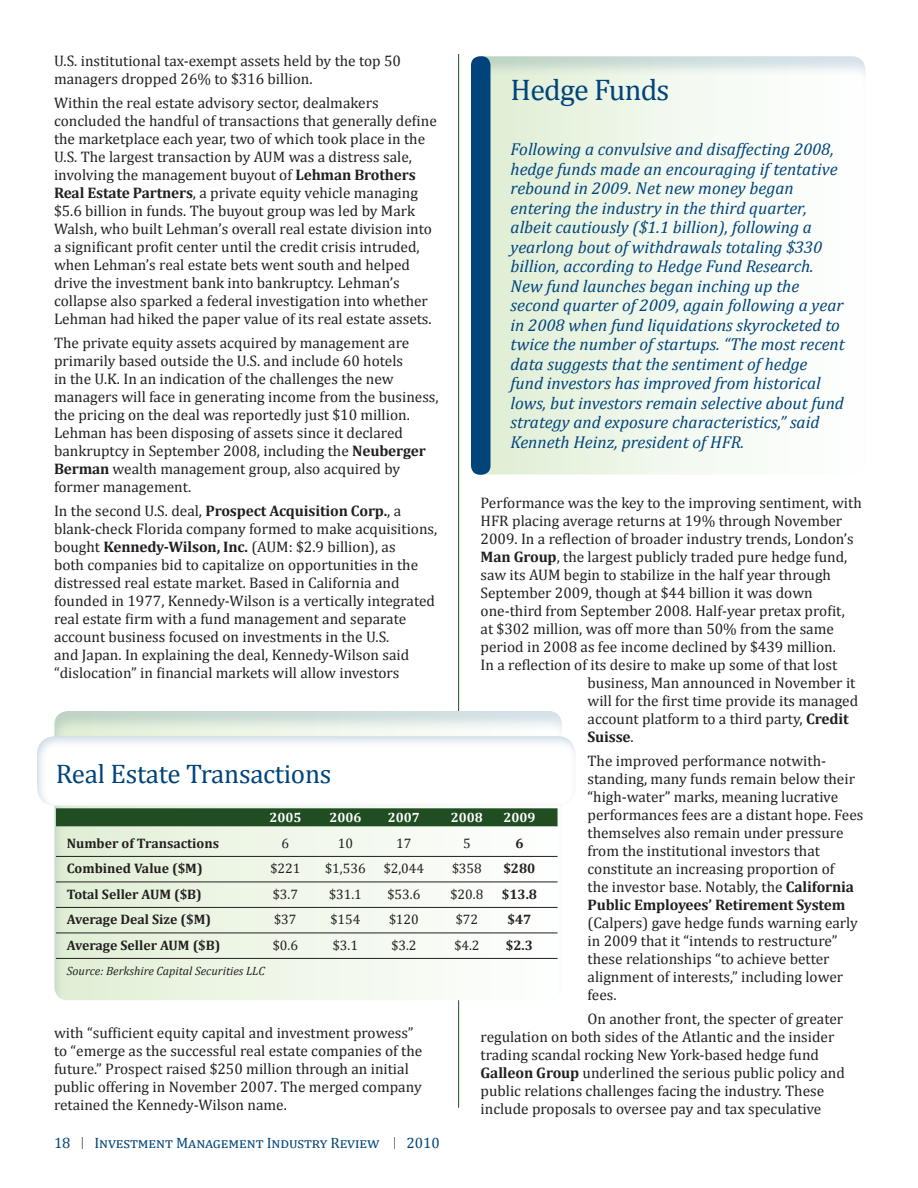
<style>
.page{position:relative;width:918px;height:1188px;background:#fff}
.page>*{position:absolute;margin:0;border:0;box-sizing:border-box;transform-origin:0 0}
.sm_caps_2{font:30px "Cambria";letter-spacing:-.025em;color:#00447b}
.chart_title{font:27px "Cambria";letter-spacing:-.01em;color:#00447b}
.opening_paragraph{font:italic 17.25px/19.5px "Cambria";color:#00447b}
.texty{font:15.3px/18px "Cambria";color:#231f20}
.texty-2{font:700 15.3px "Cambria";letter-spacing:-.01em;color:#231f20}
.folio{font:15px "Cambria";letter-spacing:-.005em;color:#00447b}
.chart_text{font:700 13.8px "Cambria";color:#231f20}
.chart_text-2{font:13.8px "Cambria";color:#231f20}
.chart_text_line1{font:700 13.8px "Cambria";color:#231f20}
.chart_text_line1-2{font:13.8px "Cambria";color:#231f20}
.chart_titledate{font:700 13.5px "Cambria";color:#fff}
.chart_text_source{font:italic 12px "Cambria";color:#231f20}
.s1{font-weight:700}
.s2{font-weight:400}
.s3{font-family:"Optima";font-size:12px;color:#231f20}
</style>
<div class="page">
<div style="left:468px;top:56px;width:398px;height:420px;background:#00447b;opacity:.16"></div>
<div style="left:471px;top:56px;width:19px;height:419px;background:#00447b;border-radius:9px"></div>
<hr style="left:458px;top:54px;width:1px;height:1054px;background:#214d22">
<div style="left:52px;top:710px;width:511px;height:293px;background:#00447b;opacity:.16"></div>
<div style="left:35px;top:735px;width:541px;height:74px;background:#00447b;opacity:.23"></div>
<div style="left:56px;top:808px;width:502px;height:18px;background:#214d22"></div>
<hr style="left:56px;top:856px;width:502px;height:1px;background:#231f20">
<hr style="left:56px;top:882px;width:502px;height:1px;background:#231f20">
<hr style="left:56px;top:907px;width:502px;height:1px;background:#231f20">
<hr style="left:56px;top:933px;width:502px;height:1px;background:#231f20">
<hr style="left:56px;top:958px;width:502px;height:1px;background:#231f20">
<p class="texty" style="left:54px;top:52px;width:349px">U.S. institutional tax-exempt assets held by the top 50 managers dropped 26% to $316 billion.</p>
<p class="texty" style="left:54px;top:94px;width:384px">Within the real estate advisory sector, dealmakers concluded the handful of transactions that generally define the marketplace each year, two of which took place in the U.S. The largest transaction by AUM was a distress sale, involving the management buyout of <span class="s1">Lehman Brothers Real Estate Partners</span>, a private equity vehicle managing $5.6 billion in funds. The buyout group was led by Mark Walsh, who built Lehman’s overall real estate division into a significant profit center until the credit crisis intruded, when Lehman’s real estate bets went south and helped drive the investment bank into bankruptcy. Lehman’s collapse also sparked a federal investigation into whether Lehman had hiked the paper value of its real estate assets.</p>
<p class="texty" style="left:54px;top:334px;width:386px">The private equity assets acquired by management are primarily based outside the U.S. and include 60 hotels<br>in the U.K. In an indication of the challenges the new managers will face in generating income from the business, the pricing on the deal was reportedly just $10 million.<br>Lehman has been disposing of assets since it declared bankruptcy in September 2008, including the <span class="s1">Neuberger Berman</span> wealth management group, also acquired by former management.</p>
<p class="texty" style="left:54px;top:501px;width:385px">In the second U.S. deal, <span class="s1">Prospect Acquisition Corp.</span>, a blank-check Florida company formed to make acquisitions, bought <span class="s1">Kennedy-Wilson, Inc.</span> (AUM: $2.9 billion), as<br>both companies bid to capitalize on opportunities in the distressed real estate market. Based in California and founded in 1977, Kennedy-Wilson is a vertically integrated real estate firm with a fund management and separate account business focused on investments in the U.S.<br>and Japan. In explaining the deal, Kennedy-Wilson said “dislocation” in financial markets will allow investors</p>
<p class="sm_caps_2" style="left:511px;top:72px;width:160px">Hedge Funds</p>
<p class="opening_paragraph" style="left:511px;top:139px;width:336px">Following a convulsive and disaffecting 2008, hedge funds made an encouraging if tentative rebound in 2009. Net new money began entering the industry in the third quarter, albeit cautiously ($1.1 billion), following a yearlong bout of withdrawals totaling $330 billion, according to Hedge Fund Research.<br>New fund launches began inching up the second quarter of 2009, again following a year in 2008 when fund liquidations skyrocketed to twice the number of startups. “The most recent data suggests that the sentiment of hedge<br>fund investors has improved from historical lows, but investors remain selective about fund strategy and exposure characteristics,” said Kenneth Heinz, president of HFR.</p>
<p class="texty" style="left:481px;top:494px;width:383px">Performance was the key to the improving sentiment, with</p>
<p class="texty" style="left:481px;top:512px;width:363px">HFR placing average returns at 19% through November</p>
<p class="texty" style="left:481px;top:530px;width:375px">2009. In a reflection of broader industry trends, London’s</p>
<p class="texty" style="left:481px;top:548px;width:368px"><span class="s1">Man Group</span>, the largest publicly traded pure hedge fund,</p>
<p class="texty" style="left:481px;top:566px;width:352px">saw its AUM begin to stabilize in the half year through</p>
<p class="texty" style="left:481px;top:584px;width:334px">September 2009, though at $44 billion it was down</p>
<p class="texty" style="left:481px;top:602px;width:366px">one-third from September 2008. Half-year pretax profit,</p>
<p class="texty" style="left:481px;top:620px;width:355px">at $302 million, was off more than 50% from the same</p>
<p class="texty" style="left:481px;top:637px;width:357px">period in 2008 as fee income declined by $439 million.</p>
<p class="texty" style="left:481px;top:655px;width:358px">In a reflection of its desire to make up some of that lost</p>
<p class="texty" style="left:588px;top:673px;width:269px">business, Man announced in November it</p>
<p class="texty" style="left:588px;top:691px;width:272px">will for the first time provide its managed</p>
<p class="texty" style="left:588px;top:709px;width:263px">account platform to a third party, <span class="s1">Credit</span></p>
<p class="texty-2" style="left:588px;top:727px;width:48px">Suisse<span class="s2">.</span></p>
<p class="texty" style="left:588px;top:751px;width:277px">The improved performance notwith&shy;standing, many funds remain below their “high-water” marks, meaning lucrative performances fees are a distant hope. Fees themselves also remain under pressure from the institutional investors that constitute an increasing proportion of<br>the investor base. Notably, the <span class="s1">California Public Employees’ Retirement System </span>(Calpers) gave hedge funds warning early in 2009 that it “intends to restructure” these relationships “to achieve better alignment of interests,” including lower fees.</p>
<p class="texty" style="left:481px;top:1009px;width:366px;text-indent:107px">On another front, the specter of greater regulation on both sides of the Atlantic and the insider trading scandal rocking New York-based hedge fund <span class="s1">Galleon Group</span> underlined the serious public policy and public relations challenges facing the industry. These include proposals to oversee pay and tax speculative</p>
<p class="chart_title" style="left:56px;top:758px;width:277px">Real Estate Transactions</p>
<p class="chart_titledate" style="left:269px;top:809px;width:33px">2005</p>
<p class="chart_titledate" style="left:329px;top:809px;width:33px">2006</p>
<p class="chart_titledate" style="left:388px;top:809px;width:33px">2007</p>
<p class="chart_titledate" style="left:451px;top:809px;width:33px">2008</p>
<p class="chart_titledate" style="left:503px;top:809px;width:33px">2009</p>
<p class="chart_text_line1" style="left:67px;top:834px;width:154px">Number of Transactions</p>
<p class="chart_text_line1-2" style="left:282px;top:835px;width:9px">6</p>
<p class="chart_text_line1-2" style="left:338px;top:835px;width:17px">10</p>
<p class="chart_text_line1-2" style="left:396px;top:835px;width:17px">17</p>
<p class="chart_text_line1-2" style="left:463px;top:835px;width:9px">5</p>
<p class="chart_text_line1" style="left:515px;top:834px;width:10px">6</p>
<p class="chart_text" style="left:67px;top:860px;width:137px">Combined Value ($M)</p>
<p class="chart_text-2" style="left:271px;top:860px;width:31px">$221</p>
<p class="chart_text-2" style="left:325px;top:860px;width:42px">$1,536</p>
<p class="chart_text-2" style="left:384px;top:860px;width:42px">$2,044</p>
<p class="chart_text-2" style="left:452px;top:860px;width:31px">$358</p>
<p class="chart_text" style="left:503px;top:860px;width:34px">$280</p>
<p class="chart_text" style="left:67px;top:885px;width:137px">Total Seller AUM ($B)</p>
<p class="chart_text-2" style="left:273px;top:886px;width:27px">$3.7</p>
<p class="chart_text-2" style="left:329px;top:886px;width:34px">$31.1</p>
<p class="chart_text-2" style="left:388px;top:886px;width:34px">$53.6</p>
<p class="chart_text-2" style="left:451px;top:886px;width:34px">$20.8</p>
<p class="chart_text" style="left:502px;top:885px;width:37px">$13.8</p>
<p class="chart_text" style="left:67px;top:911px;width:146px">Average Deal Size ($M)</p>
<p class="chart_text-2" style="left:274px;top:911px;width:24px">$37</p>
<p class="chart_text-2" style="left:331px;top:911px;width:31px">$154</p>
<p class="chart_text-2" style="left:389px;top:911px;width:31px">$120</p>
<p class="chart_text-2" style="left:456px;top:911px;width:24px">$72</p>
<p class="chart_text" style="left:508px;top:911px;width:25px">$47</p>
<p class="chart_text" style="left:67px;top:936px;width:155px">Average Seller AUM ($B)</p>
<p class="chart_text-2" style="left:273px;top:937px;width:27px">$0.6</p>
<p class="chart_text-2" style="left:333px;top:937px;width:27px">$3.1</p>
<p class="chart_text-2" style="left:391px;top:937px;width:27px">$3.2</p>
<p class="chart_text-2" style="left:454px;top:937px;width:27px">$4.2</p>
<p class="chart_text" style="left:506px;top:936px;width:29px">$2.3</p>
<p class="chart_text_source" style="left:67px;top:964px;width:200px">Source: Berkshire Capital Securities LLC</p>
<p class="texty" style="left:54px;top:1023px;width:370px">with “sufficient equity capital and investment prowess” to “emerge as the successful real estate companies of the future.” Prospect raised $250 million through an initial public offering in November 2007. The merged company retained the Kennedy-Wilson name.</p>
<p class="folio" style="left:54px;top:1134px;width:387px">18 <span class="s3">|</span> Investment Management Industry Review <span class="s3">|</span> 2010</p>
</div>
